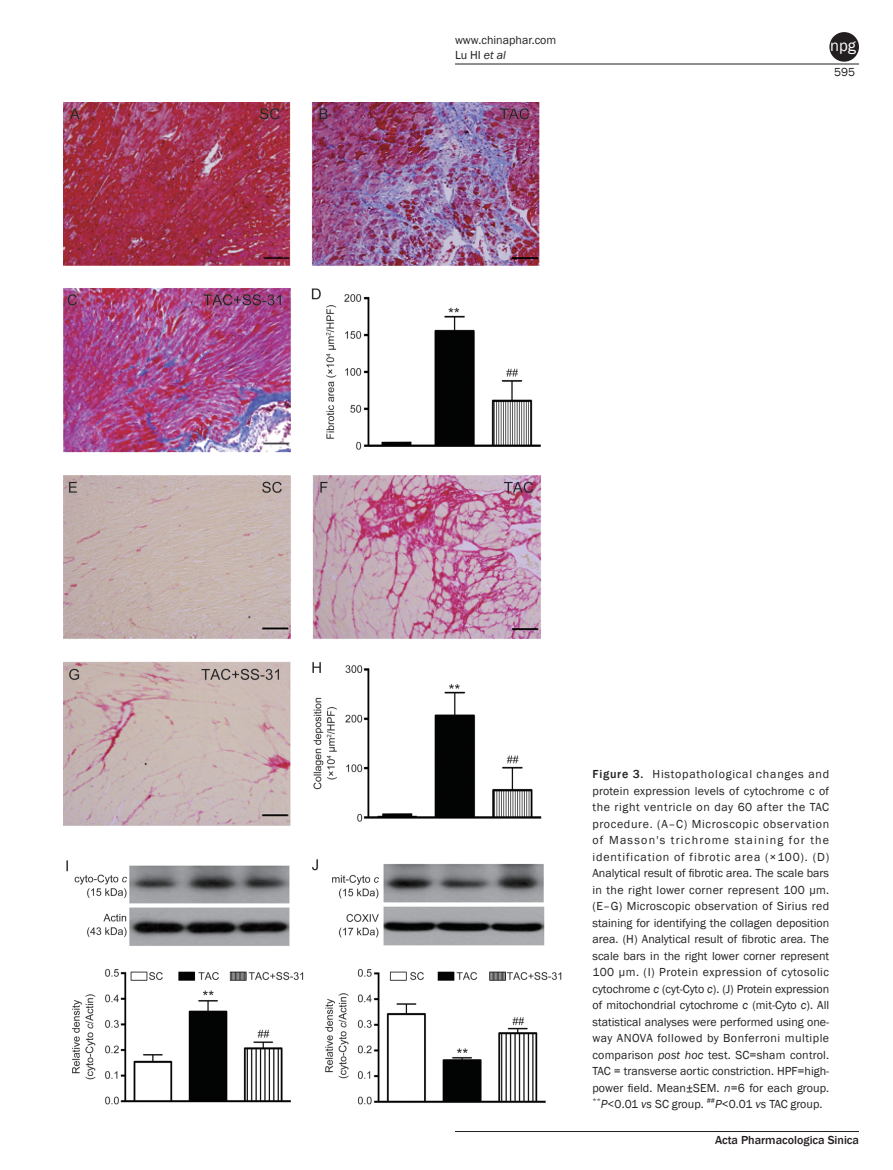
<style>
.page{position:relative;width:893px;height:1170px;background:#fff}
.page>*{position:absolute;margin:0;border:0;box-sizing:border-box;transform-origin:0 0}
.t1{font:16.5px "Franklin Gothic";color:#fff}
.图表注{font:12px/16.5px "Franklin Gothic";color:#231f20}
.t2{font:500 12px "Franklin Gothic";color:#231f20}
.s1{font-style:italic}
.s2{font-weight:500}
</style>
<div class="page">
<hr style="left:455px;top:64px;width:404px;height:1px;background:#231f20">
<hr style="left:455px;top:1131px;width:404px;height:1px;background:#231f20">
<div style="left:829px;top:32px;width:30px;height:30px;background:#231f20;border-radius:50%"></div>
<img style="left:64px;top:102px;width:498px;height:1003px">
<p class="图表注" style="left:455px;top:32px;width:103px;line-height:15px">www.chinaphar.com<br>Lu HI <span class="s1">et al</span></p>
<h1 class="t1" style="left:830px;top:35px;width:27px">npg</h1>
<p class="图表注" style="left:834px;top:64px;width:23px">595</p>
<p class="图表注" style="left:592px;top:766px;width:238px;text-align:justify"><span class="s2">Figure 3.</span> Histopathological changes and protein expression levels of cytochrome c of the right ventricle on day 60 after the TAC procedure. (A–C) Microscopic observation of Masson's trichrome staining for the identification of fibrotic area (×100). (D)<br>Analytical result of fibrotic area. The scale bars in the right lower corner represent 100 µm. (E–G) Microscopic observation of Sirius red staining for identifying the collagen deposition area. (H) Analytical result of fibrotic area. The scale bars in the right lower corner represent 100 µm. (I) Protein expression of cytosolic cytochrome <span class="s1">c</span> (cyt-Cyto <span class="s1">c</span>). (J) Protein expression of mitochondrial cytochrome <span class="s1">c</span> (mit-Cyto <span class="s1">c</span>). All statistical analyses were performed using one&shy;way ANOVA followed by Bonferroni multiple comparison <span class="s1">post hoc</span> test. SC=sham control.<br>TAC = transverse aortic constriction. HPF=high&shy;power field. Mean±SEM. <span class="s1">n</span>=6 for each group. <sup>**</sup><span class="s1">P</span>&lt;0.01 <span class="s1">vs</span> SC group. <sup>##</sup><span class="s1">P</span>&lt;0.01 <span class="s1">vs</span> TAC group.</p>
<p class="t2" style="left:715px;top:1132px;width:145px">Acta Pharmacologica Sinica</p>
</div>
